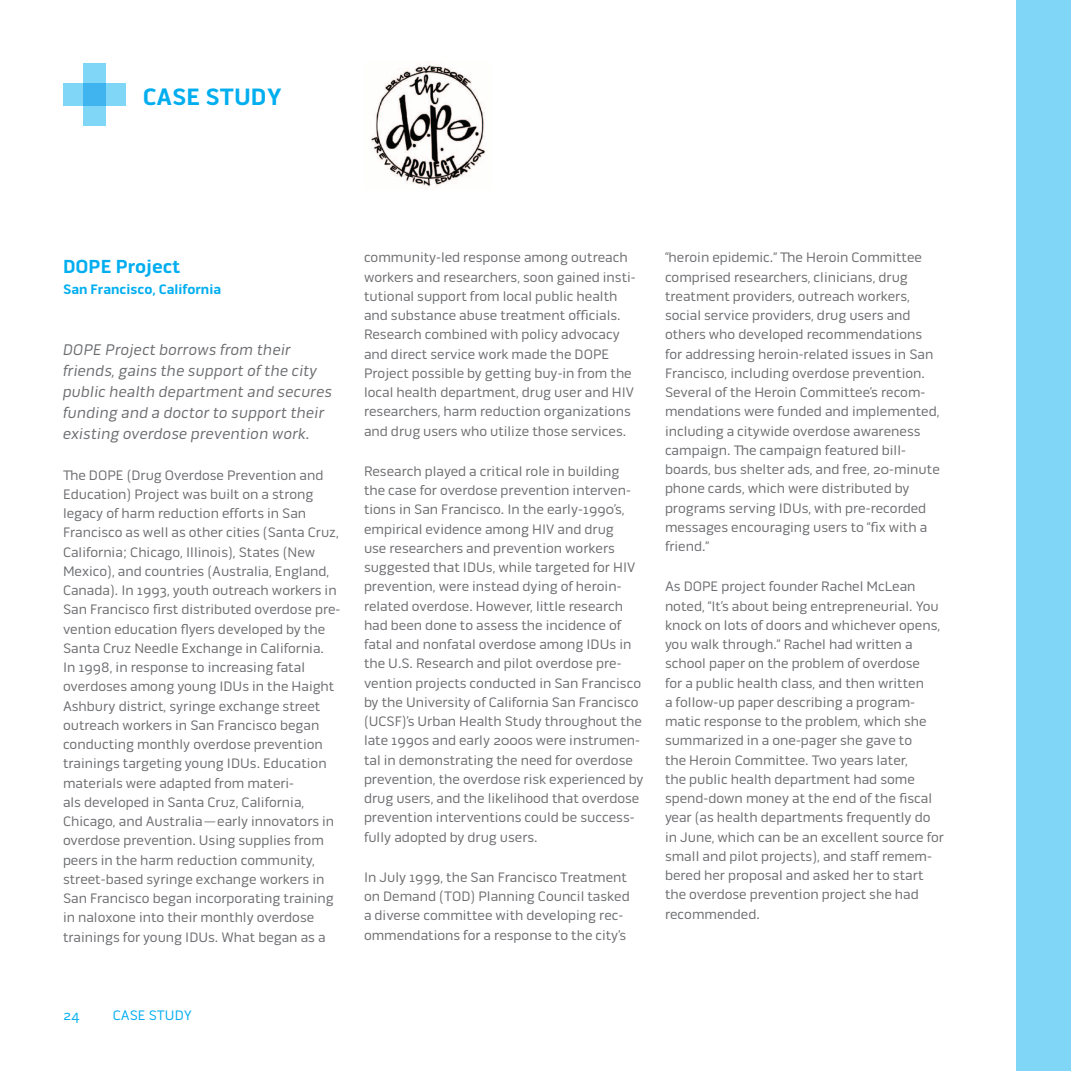
<style>
.page{position:relative;width:1071px;height:1071px;background:#fff}
.page>*{position:absolute;margin:0;border:0;box-sizing:border-box;transform-origin:0 0}
.t1{font:700 24.15px "Pill Gothic 600 mg";color:#00aeef}
.t2{font:700 19.25px "Pill Gothic 600 mg";color:#00aeef}
.t3{font:italic 15.75px/21px "Pill Gothic 600 mg";color:#6c6d70}
.t4{font:14px/19.2px "Pill Gothic 600 mg";color:#6c6d70}
.t5{font:700 14px "Pill Gothic 600 mg";color:#00aeef}
.t6{font:14px "Pill Gothic 600 mg";color:#00aeef}
</style>
<div class="page">
<div style="left:1016px;top:0;width:55px;height:1071px;background:#80d6f7"></div>
<div style="left:63px;top:83px;width:63px;height:23px;background:#80d6f7"></div>
<svg style="left:83px;top:63px;width:23px;height:63px"></svg>
<img style="left:371px;top:62px;width:115px;height:127px">
<h1 class="t1" style="left:143px;top:82px;width:141px">CASE STUDY</h1>
<h2 class="t2" style="left:63px;top:255px;width:119px">DOPE Project</h2>
<p class="t5" style="left:63px;top:281px;width:160px">San Francisco, California</p>
<p class="t3" style="left:63px;top:339px;width:271px">DOPE Project borrows from their friends, gains the support of the city public health department and secures funding and a doctor to support their existing overdose prevention work.</p>
<p class="t4" style="left:63px;top:465px;width:279px">The DOPE (Drug Overdose Prevention and Education) Project was built on a strong legacy of harm reduction efforts in San Francisco as well as other cities (Santa Cruz, California; Chicago, Illinois), States (New Mexico), and countries (Australia, England, Canada). In 1993, youth outreach workers in San Francisco first distributed overdose pre&shy;vention education flyers developed by the Santa Cruz Needle Exchange in California.<br>In 1998, in response to increasing fatal overdoses among young IDUs in the Haight Ashbury district, syringe exchange street outreach workers in San Francisco began conducting monthly overdose prevention trainings targeting young IDUs. Education materials were adapted from materi-<br>als developed in Santa Cruz, California, Chicago, and Australia—early innovators in overdose prevention. Using supplies from peers in the harm reduction community, street-based syringe exchange workers in San Francisco began incorporating training in naloxone into their monthly overdose trainings for young IDUs. What began as a</p>
<p class="t4" style="left:364px;top:248px;width:273px">community-led response among outreach workers and researchers, soon gained insti&shy;tutional support from local public health and substance abuse treatment officials.<br>Research combined with policy advocacy and direct service work made the DOPE Project possible by getting buy-in from the local health department, drug user and HIV researchers, harm reduction organizations and drug users who utilize those services.</p>
<p class="t4" style="left:364px;top:462px;width:281px">Research played a critical role in building the case for overdose prevention interven&shy;tions in San Francisco. In the early-1990’s, empirical evidence among HIV and drug<br>use researchers and prevention workers suggested that IDUs, while targeted for HIV prevention, were instead dying of heroin&shy;related overdose. However, little research had been done to assess the incidence of fatal and nonfatal overdose among IDUs in the U.S. Research and pilot overdose pre&shy;vention projects conducted in San Francisco by the University of California San Francisco (UCSF)’s Urban Health Study throughout the late 1990s and early 2000s were instrumen&shy;tal in demonstrating the need for overdose prevention, the overdose risk experienced by drug users, and the likelihood that overdose prevention interventions could be success&shy;fully adopted by drug users.</p>
<p class="t4" style="left:364px;top:868px;width:267px">In July 1999, the San Francisco Treatment on Demand (TOD) Planning Council tasked a diverse committee with developing rec&shy;ommendations for a response to the city’s</p>
<p class="t4" style="left:665px;top:248px;width:276px">“heroin epidemic.” The Heroin Committee comprised researchers, clinicians, drug treatment providers, outreach workers, social service providers, drug users and others who developed recommendations for addressing heroin-related issues in San Francisco, including overdose prevention.<br>Several of the Heroin Committee’s recom&shy;mendations were funded and implemented, including a citywide overdose awareness campaign. The campaign featured bill&shy;boards, bus shelter ads, and free, 20-minute phone cards, which were distributed by programs serving IDUs, with pre-recorded messages encouraging users to “fix with a friend.”</p>
<p class="t4" style="left:665px;top:577px;width:281px">As DOPE project founder Rachel McLean noted, “It’s about being entrepreneurial. You knock on lots of doors and whichever opens, you walk through.” Rachel had written a school paper on the problem of overdose<br>for a public health class, and then written<br>a follow-up paper describing a program&shy;matic response to the problem, which she summarized in a one-pager she gave to<br>the Heroin Committee. Two years later,<br>the public health department had some spend-down money at the end of the fiscal year (as health departments frequently do in June, which can be an excellent source for small and pilot projects), and staff remem&shy;bered her proposal and asked her to start the overdose prevention project she had recommended.</p>
<p class="t6" style="left:63px;top:1007px;width:18px">24</p>
<p class="t6" style="left:113px;top:1007px;width:81px">CASE STUDY</p>
</div>
